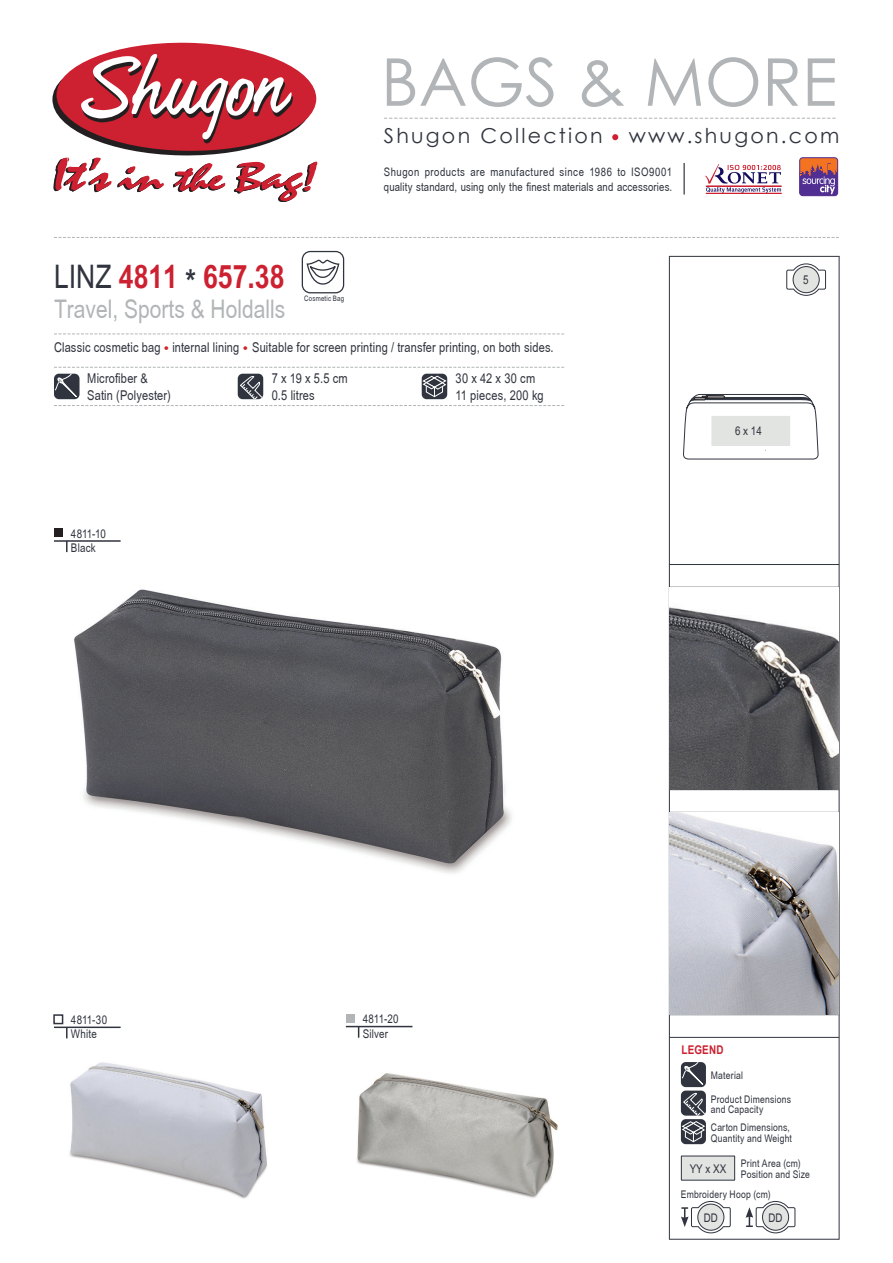
<style>
.page{position:relative;width:893px;height:1263px;background:#fff}
.page>*{position:absolute;margin:0;border:0;box-sizing:border-box;transform-origin:0 0}
.t1{font:65.85px "Century Gothic";color:#b1b5b7}
.t2{font:32.4px "Arial Narrow Sec";color:#30343e}
.t3{font:700 32.4px "Arial Narrow Sec";color:#cd2030}
.t4{font:700 32.4px "Arial Narrow Sec";color:#30343e}
.t5{font:25.65px "Arial Narrow Sec";color:#b1b5b7}
.t6{font:20.55px "Century Gothic";letter-spacing:.11em;color:#30343e}
.t7{font:18px "Arial Narrow Sec";color:#d1232a}
.t8{font:13.5px/16.2px "Arial Narrow Sec";letter-spacing:.01em;color:#30343e}
.t9{font:12px/14.4px "Arial Narrow Sec";letter-spacing:.015em;color:#30343e}
.t10{font:700 12px "Arial Narrow Sec";letter-spacing:.015em;color:#cd2030}
.t11{font:11.85px "Arial Narrow Sec";color:#30343e}
.t12{font:11.7px/14.7px "Arial Narrow Sec";letter-spacing:.02em;color:#30343e}
.t13{font:11.7px "Arial Narrow Sec";letter-spacing:.04em;color:#30343e}
.t14{font:11.7px "Arial Narrow Sec";letter-spacing:.045em;color:#30343e}
.t15{font:10.5px/10.5px "Arial Narrow Sec";letter-spacing:.02em;color:#30343e}
.t16{font:7.5px "Arial Narrow Sec";letter-spacing:.025em;color:#30343e}
.s1{font-weight:700;color:#cd2030}
</style>
<div class="page">
<svg style="left:54px;top:237px;width:785px;height:1px"></svg>
<hr style="left:669px;top:256px;width:170px;height:1px;background:#30343e">
<hr style="left:669px;top:1239px;width:170px;height:1px;background:#30343e">
<hr style="left:669px;top:789px;width:170px;height:1px;background:#30343e">
<hr style="left:669px;top:812px;width:170px;height:1px;background:#30343e">
<hr style="left:669px;top:256px;width:1px;height:983px;background:#30343e">
<hr style="left:839px;top:256px;width:1px;height:983px;background:#30343e">
<hr style="left:669px;top:1014px;width:170px;height:1px;background:#30343e">
<hr style="left:669px;top:1037px;width:170px;height:1px;background:#30343e">
<img style="left:670px;top:813px;width:169px;height:201px">
<svg style="left:612px;top:134px;width:6px;height:6px"></svg>
<svg style="left:52px;top:42px;width:265px;height:160px"></svg>
<hr style="left:683px;top:163px;width:2px;height:32px;background:#30343e">
<svg style="left:384px;top:118px;width:452px;height:1px"></svg>
<div style="left:799px;top:157px;width:40px;height:40px;border:2px solid #fff;border-radius:3px"></div>
<div style="left:800px;top:158px;width:38px;height:38px;background:#f47321;border-radius:3px"></div>
<div style="left:799px;top:157px;width:39px;height:39px;border:1px solid #502e92;border-radius:3px"></div>
<svg style="left:799px;top:163px;width:39px;height:33px"></svg>
<div style="left:706px;top:193px;width:75px;height:1px;border:1px solid #cd2030"></div>
<svg style="left:705px;top:164px;width:76px;height:29px"></svg>
<hr style="left:669px;top:564px;width:170px;height:1px;background:#30343e">
<hr style="left:669px;top:587px;width:170px;height:1px;background:#30343e">
<img style="left:670px;top:607px;width:169px;height:182px">
<img style="left:74px;top:589px;width:438px;height:285px">
<hr style="left:54px;top:540px;width:67px;height:2px;background:#30343e">
<svg style="left:66px;top:541px;width:2px;height:11px"></svg>
<div style="left:54px;top:529px;width:9px;height:8px;background:#231f20"></div>
<img style="left:356px;top:1073px;width:202px;height:125px">
<img style="left:69px;top:1062px;width:198px;height:137px">
<div style="left:302px;top:251px;width:42px;height:42px;border:1px solid #30343e;border-radius:8px"></div>
<svg style="left:306px;top:259px;width:34px;height:26px"></svg>
<hr style="left:54px;top:1026px;width:67px;height:2px;background:#30343e">
<svg style="left:66px;top:1028px;width:2px;height:10px"></svg>
<div style="left:53px;top:1014px;width:10px;height:10px;background:#fff;border:2px solid #30343e"></div>
<hr style="left:346px;top:1026px;width:66px;height:1px;background:#30343e">
<div style="left:346px;top:1014px;width:8px;height:9px;background:#b1b5b7"></div>
<svg style="left:54px;top:374px;width:26px;height:25px"></svg>
<div style="left:238px;top:374px;width:25px;height:25px;background:#30343e;border-radius:5px"></div>
<svg style="left:240px;top:375px;width:23px;height:24px"></svg>
<svg style="left:54px;top:367px;width:510px;height:1px"></svg>
<svg style="left:54px;top:334px;width:510px;height:1px"></svg>
<svg style="left:54px;top:405px;width:510px;height:1px"></svg>
<div style="left:422px;top:374px;width:25px;height:25px;background:#30343e;border-radius:5px"></div>
<svg style="left:422px;top:375px;width:25px;height:23px"></svg>
<svg style="left:683px;top:394px;width:136px;height:66px"></svg>
<div style="left:711px;top:416px;width:79px;height:30px;background:#e2e4e2"></div>
<svg style="left:786px;top:263px;width:40px;height:33px"></svg>
<div style="left:793px;top:267px;width:26px;height:26px;background:#e2e4e2;border-radius:50%"></div>
<div style="left:793px;top:266px;width:27px;height:27px;border:1px solid #30343e;border-radius:50%"></div>
<div style="left:681px;top:1119px;width:25px;height:25px;background:#30343e;border-radius:5px"></div>
<svg style="left:681px;top:1062px;width:25px;height:81px"></svg>
<div style="left:681px;top:1156px;width:54px;height:24px;background:#e2e4e2"></div>
<div style="left:681px;top:1155px;width:54px;height:25px;border:1px solid #30343e"></div>
<svg style="left:746px;top:1201px;width:50px;height:32px"></svg>
<svg style="left:681px;top:1201px;width:50px;height:32px"></svg>
<h1 class="t1" style="left:381px;top:36px;width:458px">BAGS &amp; MORE</h1>
<h3 class="t6" style="left:384px;top:121px;width:88px">Shugon</h3>
<h3 class="t6" style="left:480px;top:121px;width:124px">Collection</h3>
<h3 class="t6" style="left:629px;top:121px;width:212px">www.shugon.com</h3>
<h2 class="t2" style="left:54px;top:258px;width:126px">LINZ <span class="s1">4811</span></h2>
<h3 class="t5" style="left:54px;top:294px;width:233px">Travel, Sports &amp; Holdalls</h3>
<h2 class="t3" style="left:203px;top:257px;width:83px">657.38</h2>
<h2 class="t4" style="left:185px;top:263px;width:12px">*</h2>
<p class="t16" style="left:304px;top:294px;width:42px">Cosmetic Bag</p>
<p class="t12" style="left:384px;top:165px;width:290px">Shugon<br>quality standard, using only the finest materials and accessories.</p>
<p class="t14" style="left:631px;top:165px;width:43px">ISO9001</p>
<p class="t13" style="left:490px;top:165px;width:65px">manufactured</p>
<p class="t12" style="left:589px;top:165px;width:24px">1986</p>
<p class="t13" style="left:425px;top:165px;width:42px">products</p>
<p class="t12" style="left:560px;top:165px;width:26px">since</p>
<p class="t12" style="left:617px;top:165px;width:10px">to</p>
<p class="t12" style="left:470px;top:165px;width:16px">are</p>
<p class="t8" style="left:252px;top:340px;width:303px">Suitable for screen printing / transfer printing, on both sides.</p>
<p class="t8" style="left:54px;top:340px;width:108px">Classic cosmetic bag</p>
<p class="t8" style="left:172px;top:340px;width:69px">internal lining</p>
<h3 class="t7" style="left:164px;top:339px;width:7px">•</h3>
<h3 class="t7" style="left:243px;top:339px;width:7px">•</h3>
<p class="t8" style="left:87px;top:371px;width:85px">Microfiber &amp;<br>Satin (Polyester(</p>
<p class="t8" style="left:456px;top:371px;width:90px">30 x 42 x 30 cm<br>11 pieces, 200 kg</p>
<p class="t8" style="left:272px;top:371px;width:78px">x7 19 x 5.5 cm<br>0.5 litres</p>
<p class="t9" style="left:71px;top:527px;width:37px">4811-10<br>Black</p>
<p class="t9" style="left:803px;top:273px;width:7px">5</p>
<p class="t9" style="left:735px;top:424px;width:28px">x6 14</p>
<p class="t9" style="left:71px;top:1013px;width:38px">4811-30<br>White</p>
<p class="t9" style="left:363px;top:1012px;width:37px">4811-20<br>Silver</p>
<p class="t10" style="left:682px;top:1043px;width:43px">LEGEND</p>
<p class="t15" style="left:711px;top:1070px;width:34px">Material</p>
<p class="t15" style="left:711px;top:1094px;width:82px">Product Dimensions and Capacity</p>
<p class="t15" style="left:711px;top:1122px;width:83px">Carton Dimensions,<br>Quantity and Weight</p>
<p class="t15" style="left:741px;top:1158px;width:71px">Print Area (cm(<br>Position and Size</p>
<p class="t15" style="left:681px;top:1189px;width:91px">Embroidery Hoop (cm(</p>
<p class="t9" style="left:690px;top:1161px;width:38px">YYxXX</p>
<p class="t11" style="left:704px;top:1211px;width:16px">DD</p>
<p class="t11" style="left:768px;top:1211px;width:16px">DD</p>
</div>
